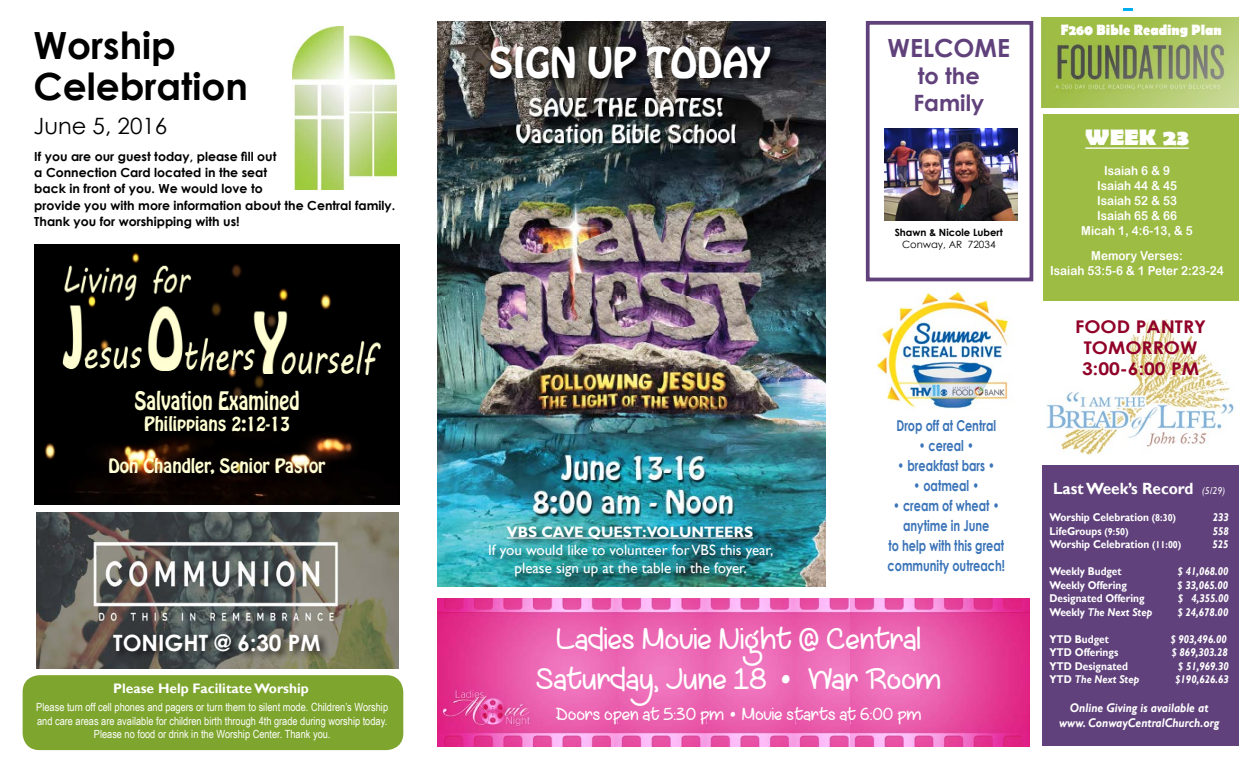
<style>
.page{position:relative;width:1260px;height:765px;background:#fff}
.page>*{position:absolute;margin:0;border:0;box-sizing:border-box;transform-origin:0 0}
.t1{font:700 37.5px/41.2px "Century Gothic";color:#000}
.t2{font:37.5px "Hobo Std";color:#fff}
.t3{font:30px/40px "Lazy Spring Day Demo";color:#fff;text-align:center}
.t4{font:700 25px "Century Gothic";color:#60417b}
.t5{font:22.5px "Hobo Std";color:#ffffd3;scale:.83 1}
.t6{font:700 22.5px "Century Gothic";color:#fff}
.t7{font:700 22.5px/27px "Century Gothic";color:#60417b}
.t8{font:22.5px "Century Gothic";color:#000}
.t9{font:700 22.5px "Berlin Sans FB";color:#fff;scale:1.1 1}
.t10{font:17.5px "Hobo Std";color:#ffffd3}
.t11{font:17.5px "Lazy Spring Day Demo";color:#fff}
.t12{font:700 17.5px/21px "Century Gothic";color:#910028;text-align:center;scale:1.1 1}
.t13{font:700 16.25px "Gill Sans";color:#fff;scale:.95 1}
.t14{font:700 15px/20px "Century Gothic";color:#3b74b8;text-align:center;scale:.75 1}
.t15{font:15px/18px "Gill Sans";color:#fff;text-align:center}
.t16{font:700 15px "Gill Sans";color:#fff}
.t17{font:700 15px "Berlin Sans FB";color:#fff;scale:.9 1}
.t18{font:700 13.75px "Gill Sans";color:#fff}
.t19{font:700 12.5px/16.2px "Century Gothic";color:#000}
.t20{font:12.5px/15px "Arial Rounded MT Bold";color:#fff;text-align:center;scale:.94 1}
.t21{font:italic 700 12.5px/15px "Gill Sans";color:#fff;text-align:center;scale:.9 1}
.t22{font:11.25px/13.5px "Arial Narrow";color:#fff;text-align:center}
.t23{font:700 11.25px "Gill Sans";color:#fff;scale:.9 1}
.t24{font:italic 700 11.25px "Gill Sans";color:#fff;scale:.9 1}
.t25{font:700 10px "Century Gothic";color:#000}
.t26{font:10px "Century Gothic";color:#000}
.s1{font-family:"Mead";font-weight:700}
.s2{font-weight:400;font-style:italic;font-size:10px}
.s3{font-size:10px}
.s4{font-style:normal}
</style>
<div class="page">
<img style="left:877px;top:289px;width:132px;height:120px">
<img style="left:36px;top:512px;width:363px;height:157px">
<img style="left:34px;top:244px;width:366px;height:260px">
<svg style="left:1123px;top:9px;width:9px;height:2px"></svg>
<div style="left:23px;top:675px;width:380px;height:75px;background:#7ea52e;border-radius:17px"></div>
<img style="left:293px;top:26px;width:104px;height:164px">
<div style="left:1043px;top:114px;width:195px;height:187px;background:#9dbc44"></div>
<div style="left:1042px;top:465px;width:196px;height:281px;background:#60417b"></div>
<img style="left:1042px;top:17px;width:196px;height:91px">
<div style="left:106px;top:389px;width:230px;height:95px;background:#000;opacity:.75"></div>
<div style="left:866px;top:21px;width:167px;height:260px;border:4px solid #60417b"></div>
<img style="left:885px;top:129px;width:132px;height:92px">
<hr style="left:1085px;top:147px;width:104px;height:2px;background:#fff">
<img style="left:437px;top:21px;width:389px;height:566px">
<div style="left:487px;top:524px;width:296px;height:63px;background:#000;opacity:.75"></div>
<hr style="left:507px;top:538px;width:246px;height:1px;background:#fff">
<div style="left:488px;top:44px;width:293px;height:45px;background:#000;opacity:.75"></div>
<img style="left:437px;top:599px;width:180px;height:147px">
<img style="left:617px;top:599px;width:233px;height:147px">
<img style="left:850px;top:599px;width:180px;height:147px">
<div style="left:111px;top:631px;width:220px;height:31px;background:#000;opacity:.75"></div>
<img style="left:1046px;top:320px;width:188px;height:135px">
<h1 class="t1" style="left:34px;top:23px;width:216px">Worship<br>Celebration</h1>
<h3 class="t8" style="left:34px;top:111px;width:135px">June 5, 2016</h3>
<p class="t19" style="left:34px;top:148px;width:362px">If you are our guest today, please fill out<br>a Connection Card located in the seat<br>back in front of you. We would love to<br>provide you with more information about the Central family.<br>Thank you for worshipping with us!</p>
<h3 class="t5" style="left:135px;top:386px;width:200px">Salvation Examined</h3>
<h3 class="t10" style="left:144px;top:412px;width:147px">Philippians 2:12-13</h3>
<h3 class="t10" style="left:108px;top:454px;width:219px">Don Chandler, Senior Pastor</h3>
<h3 class="t6" style="left:113px;top:626px;width:209px">TONIGHT @ 6:30 PM</h3>
<p class="t18" style="left:113px;top:680px;width:197px">Please Help Facilitate Worship</p>
<p class="t22" style="left:36px;top:700px;width:353px">Please turn off cell phones and pagers or turn them to silent mode. Children’s Worship and care areas are available for children birth through 4th grade during worship today.<br>Please no food or drink in the Worship Center. Thank you.</p>
<h1 class="t2" style="left:489px;top:37px;width:284px">SIGN UP TODAY</h1>
<h3 class="t16" style="left:507px;top:523px;width:248px">VBS CAVE QUEST:VOLUNTEERS</h3>
<h3 class="t15" style="left:488px;top:541px;width:287px">If you would like to volunteer for VBS this year, please sign up at the table in the foyer.</h3>
<h3 class="t4" style="left:888px;top:29px;width:124px">WELCOME</h3>
<h3 class="t7" style="left:913px;top:62px;width:72px">to the<br>Family</h3>
<p class="t25" style="left:895px;top:225px;width:109px">Shawn &amp; Nicole Lubert</p>
<p class="t26" style="left:902px;top:238px;width:95px">Conway, AR 72034</p>
<h3 class="t14" style="left:897px;top:415px;width:134px">Drop off at Central</h3>
<h3 class="t14" style="left:919px;top:435px;width:75px">• cereal •</h3>
<h3 class="t14" style="left:898px;top:455px;width:131px">• breakfast bars •</h3>
<h3 class="t14" style="left:913px;top:475px;width:89px">• oatmeal •</h3>
<h3 class="t14" style="left:888px;top:495px;width:158px">• cream of wheat • anytime in June<br>to help with this great community outreach!</h3>
<h2 class="t3" style="left:536px;top:619px;width:407px">Ladies Movie Night @ Central<br>Saturday, June 18 <span class="s1">•</span> War Room</h2>
<h3 class="t11" style="left:556px;top:704px;width:367px">Doors open at 5:30 pm <span class="s1">•</span> Movie starts at 6:00 pm</h3>
<h3 class="t17" style="left:1061px;top:21px;width:180px">F260 Bible Reading Plan</h3>
<h3 class="t9" style="left:1085px;top:125px;width:96px">WEEK 23</h3>
<p class="t20" style="left:1081px;top:163px;width:120px">Isaiah 6 &amp; 9<br>Isaiah 44 &amp; 45<br>Isaiah 52 &amp; 53<br>Isaiah 65 &amp; 66<br>Micah 1, 4:6-13, &amp; 5</p>
<p class="t20" style="left:1050px;top:248px;width:186px">Memory Verses:<br>Isaiah 53:5-6 &amp; 1 Peter 2:23-24</p>
<h3 class="t12" style="left:1075px;top:315px;width:120px">FOOD PANTRY<br>TOMORROW<br>3:00-6:00 PM</h3>
<h3 class="t13" style="left:1053px;top:479px;width:183px">Last Week’s Record <span class="s2">(5/29)</span></h3>
<p class="t23" style="left:1050px;top:511px;width:142px">Worship Celebration <span class="s3">(8:30)</span></p>
<p class="t24" style="left:1213px;top:511px;width:19px">233</p>
<p class="t23" style="left:1049px;top:524px;width:90px">LifeGroups <span class="s3">(9:50)</span></p>
<p class="t24" style="left:1213px;top:524px;width:19px">558</p>
<p class="t23" style="left:1050px;top:538px;width:148px">Worship Celebration <span class="s3">(11:00)</span></p>
<p class="t24" style="left:1212px;top:538px;width:19px">525</p>
<p class="t23" style="left:1049px;top:565px;width:82px">Weekly Budget</p>
<p class="t24" style="left:1178px;top:565px;width:58px">$ 41,068.00</p>
<p class="t23" style="left:1049px;top:578px;width:88px">Weekly Offering</p>
<p class="t24" style="left:1178px;top:578px;width:58px">$ 33,065.00</p>
<p class="t23" style="left:1049px;top:592px;width:107px">Designated Offering</p>
<p class="t24" style="left:1178px;top:592px;width:58px">$ 4,355.00</p>
<p class="t24" style="left:1049px;top:605px;width:116px"><span class="s4">Weekly</span> The Next Step</p>
<p class="t24" style="left:1178px;top:605px;width:58px">$ 24,678.00</p>
<p class="t23" style="left:1049px;top:632px;width:67px">YTD Budget</p>
<p class="t24" style="left:1171px;top:632px;width:64px">$ 903,496.00</p>
<p class="t23" style="left:1049px;top:646px;width:78px">YTD Offerings</p>
<p class="t24" style="left:1172px;top:646px;width:64px">$ 869,303.28</p>
<p class="t23" style="left:1049px;top:659px;width:89px">YTD Designated</p>
<p class="t24" style="left:1178px;top:659px;width:58px">$ 51,969.30</p>
<p class="t24" style="left:1049px;top:673px;width:101px"><span class="s4">YTD</span> The Next Step</p>
<p class="t24" style="left:1176px;top:673px;width:61px">$190,626.63</p>
<p class="t21" style="left:1059px;top:700px;width:180px">Online Giving is available at www. ConwayCentralChurch.org</p>
</div>
